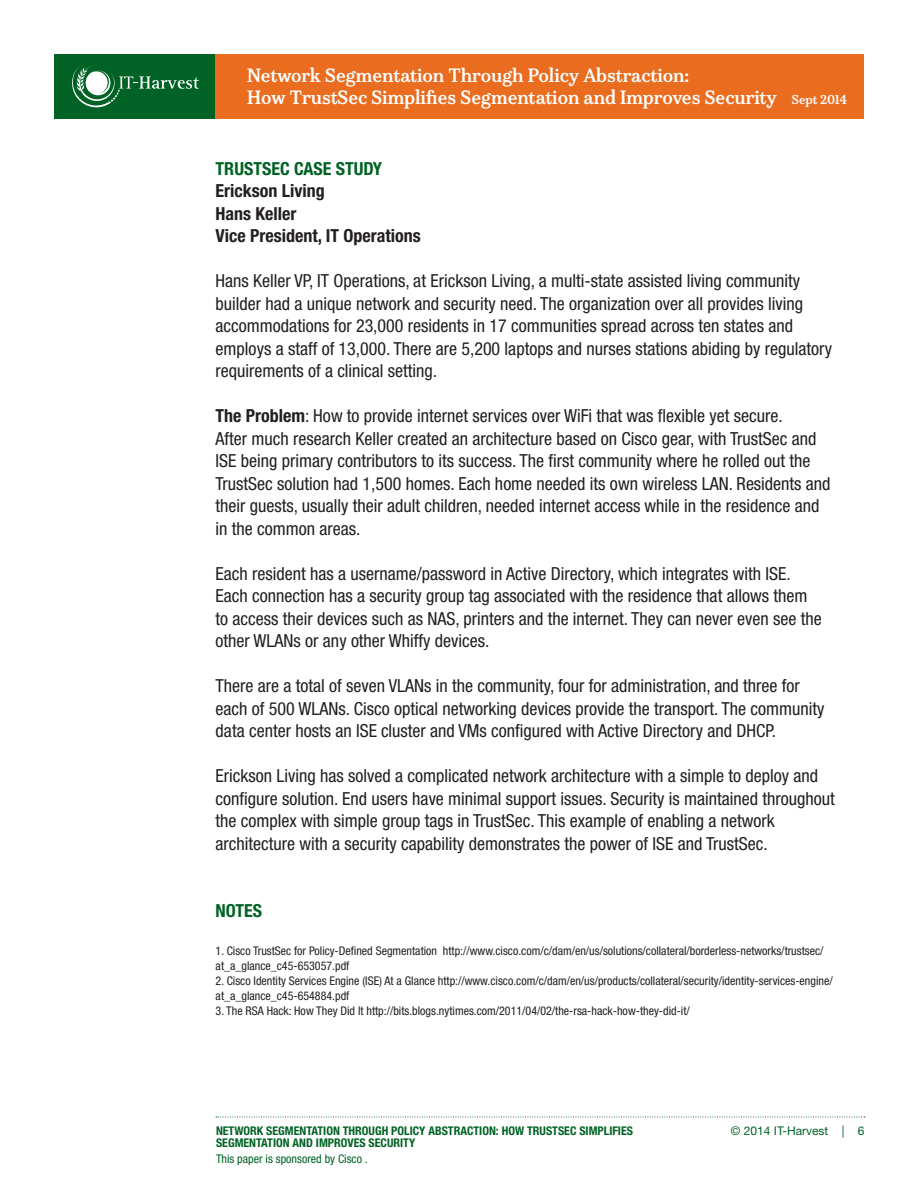
<style>
.page{position:relative;width:918px;height:1188px;background:#fff}
.page>*{position:absolute;margin:0;border:0;box-sizing:border-box;transform-origin:0 0}
.t1{font:condensed 18px/22.5px "Helvetica Neue LT Std";color:#231f20}
.t2{font:700 18px/22.5px "Durant";letter-spacing:-.005em;color:#fff}
.t3{font:700 condensed 18px/22.5px "Helvetica Neue LT Std";color:#231f20}
.t4{font:700 condensed 18px "Helvetica Neue LT Std";color:#006224}
.t5{font:condensed 12px/15px "Helvetica Neue LT Std";color:#231f20}
.t6{font:700 condensed 12px "Helvetica Neue LT Std";color:#006224}
.t7{font:condensed 12px "Helvetica Neue LT Std";color:#006224}
.t8{font:12px "Helvetica Neue LT Std";color:#006224}
.s1{font-size:12px}
.s2{font-weight:700}
</style>
<div class="page">
<div style="left:54px;top:54px;width:162px;height:65px;background:#006224"></div>
<svg style="left:216px;top:1117px;width:649px;height:1px"></svg>
<div style="left:216px;top:54px;width:648px;height:65px;background:#ea6d1f"></div>
<svg style="left:72px;top:66px;width:127px;height:42px"></svg>
<p class="t2" style="left:247px;top:64px;width:601px">Network Segmentation Through Policy Abstraction:<br>How TrustSec Simplifies Segmentation and Improves Security <span class="s1">Sept 2014</span></p>
<p class="t4" style="left:216px;top:158px;width:168px">TRUSTSEC CASE STUDY</p>
<p class="t3" style="left:216px;top:179px;width:207px">Erickson Living<br>Hans Keller<br>Vice President, IT Operations</p>
<p class="t1" style="left:216px;top:270px;width:618px">Hans Keller VP, IT Operations, at Erickson Living, a multi-state assisted living community builder had a unique network and security need. The organization over all provides living accommodations for 23,000 residents in 17 communities spread across ten states and employs a staff of 13,000. There are 5,200 laptops and nurses stations abiding by regulatory requirements of a clinical setting.</p>
<p class="t1" style="left:216px;top:405px;width:616px"><span class="s2">The Problem</span>: How to provide internet services over WiFi that was flexible yet secure.<br>After much research Keller created an architecture based on Cisco gear, with TrustSec and ISE being primary contributors to its success. The first community where he rolled out the TrustSec solution had 1,500 homes. Each home needed its own wireless LAN. Residents and their guests, usually their adult children, needed internet access while in the residence and in the common areas.</p>
<p class="t1" style="left:216px;top:562px;width:608px">Each resident has a username/password in Active Directory, which integrates with ISE.<br>Each connection has a security group tag associated with the residence that allows them to access their devices such as NAS, printers and the internet. They can never even see the other WLANs or any other Whiffy devices.</p>
<p class="t1" style="left:216px;top:675px;width:610px">There are a total of seven VLANs in the community, four for administration, and three for each of 500 WLANs. Cisco optical networking devices provide the transport. The community data center hosts an ISE cluster and VMs configured with Active Directory and DHCP.</p>
<p class="t1" style="left:216px;top:765px;width:621px">Erickson Living has solved a complicated network architecture with a simple to deploy and configure solution. End users have minimal support issues. Security is maintained throughout the complex with simple group tags in TrustSec. This example of enabling a network architecture with a security capability demonstrates the power of ISE and TrustSec.</p>
<p class="t4" style="left:216px;top:900px;width:48px">NOTES</p>
<p class="t5" style="left:216px;top:943px;width:609px">1. Cisco TrustSec for Policy-Defined Segmentation http://www.cisco.com/c/dam/en/us/solutions/collateral/borderless-networks/trustsec/ at_a_glance_c45-653057.pdf</p>
<p class="t5" style="left:216px;top:973px;width:619px">2. Cisco Identity Services Engine (ISE) At a Glance http://www.cisco.com/c/dam/en/us/products/collateral/security/identity-services-engine/ at_a_glance_c45-654884.pdf</p>
<p class="t5" style="left:216px;top:1003px;width:476px">3. The RSA Hack: How They Did It http://bits.blogs.nytimes.com/2011/04/02/the-rsa-hack-how-they-did-it/</p>
<p class="t6" style="left:216px;top:1123px;width:419px">NETWORK SEGMENTATION THROUGH POLICY ABSTRACTION: HOW TRUSTSEC SIMPLIFIES</p>
<p class="t8" style="left:731px;top:1123px;width:135px">© 2014 IT-Harvest | 6</p>
<p class="t6" style="left:216px;top:1136px;width:201px">SEGMENTATION AND IMPROVES SECURITY</p>
<p class="t7" style="left:216px;top:1151px;width:153px">This paper is sponsored by Cisco .</p>
</div>
